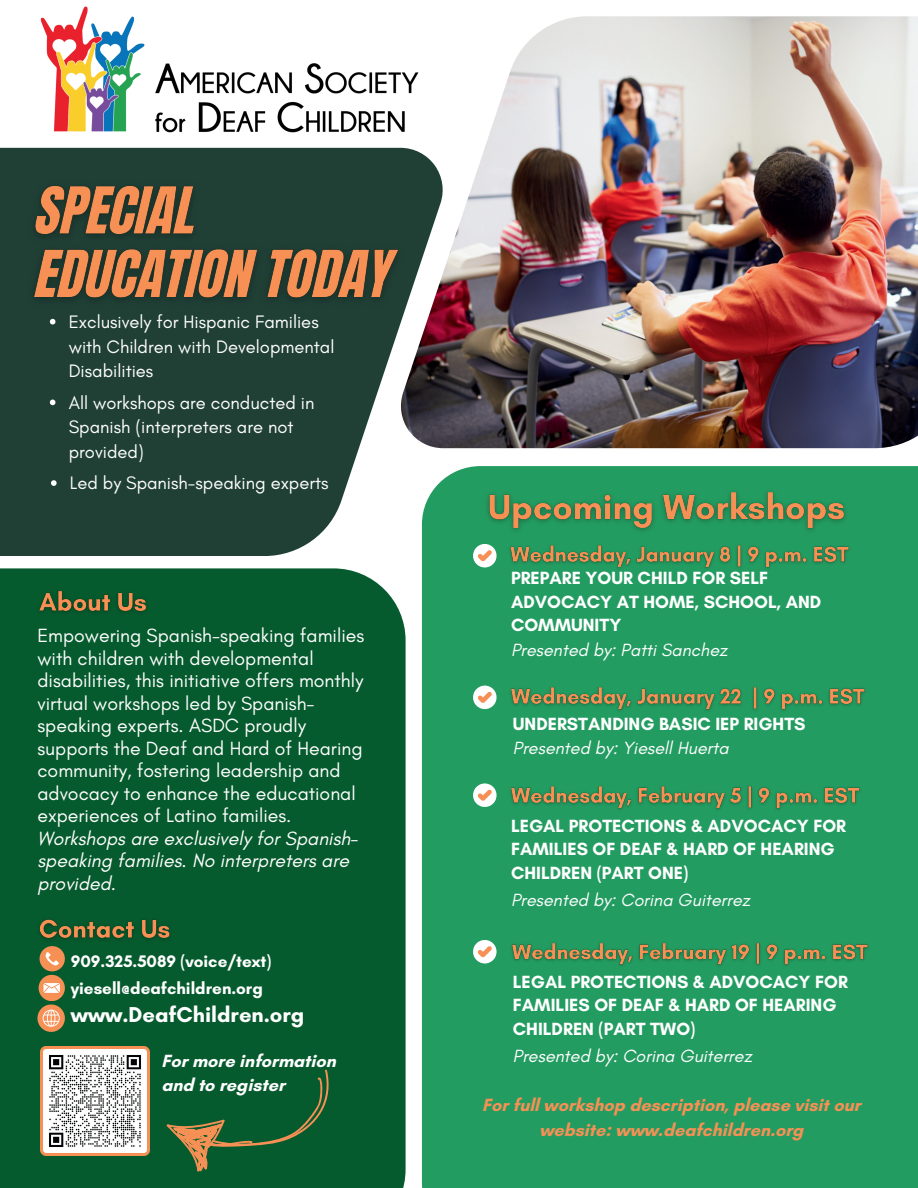
<style>
.page{position:relative;width:918px;height:1188px;background:#fff}
.page>*{position:absolute;margin:0;border:0;box-sizing:border-box;transform-origin:0 0}
.t1{font:700 21.9px "Glacial Indifference";color:#fff}
.t2{font:19.5px/22.5px "Glacial Indifference";color:#fff}
.t3{font:italic 19.5px/22.5px "Glacial Indifference";color:#fff}
.t4{font:18.45px/24.8px "Glacial Indifference";color:#fff}
.t5{font:700 18px/23.7px "Glacial Indifference";color:#fff}
.t6{font:italic 18px "Glacial Indifference";color:#fff}
.t7{font:700 18px/24.8px "Glacial Indifference";color:#f69055;text-align:center}
.t8{font:700 16.95px "Glacial Indifference";color:#fff}
</style>
<div class="page">
<div style="left:422px;top:466px;width:496px;height:722px;background:#239c61"></div>
<img style="left:401px;top:16px;width:517px;height:432px">
<svg style="left:0;top:148px;width:444px;height:408px;background:#3f5a51"></svg>
<div style="left:0;top:568px;width:406px;height:620px;background:#065b2e"></div>
<img style="left:40px;top:6px;width:382px;height:136px">
<svg style="left:473px;top:544px;width:24px;height:23px"></svg>
<svg style="left:473px;top:686px;width:24px;height:23px"></svg>
<svg style="left:473px;top:783px;width:24px;height:24px"></svg>
<svg style="left:473px;top:940px;width:24px;height:23px"></svg>
<svg style="left:166px;top:1069px;width:164px;height:103px;background:#1e6031"></svg>
<div style="left:40px;top:946px;width:25px;height:25px;background:#f69055;border-radius:50%"></div>
<svg style="left:45px;top:952px;width:14px;height:14px"></svg>
<svg style="left:37px;top:975px;width:27px;height:56px;background:#b89366"></svg>
<img style="left:33px;top:912px;width:145px;height:34px">
<img style="left:505px;top:538px;width:351px;height:36px">
<img style="left:20px;top:172px;width:394px;height:144px">
<img style="left:32px;top:584px;width:121px;height:35px">
<img style="left:481px;top:485px;width:372px;height:55px">
<img style="left:505px;top:681px;width:367px;height:34px">
<img style="left:505px;top:781px;width:360px;height:34px">
<img style="left:507px;top:937px;width:367px;height:34px">
<svg style="left:50px;top:319px;width:5px;height:5px"></svg>
<svg style="left:50px;top:400px;width:5px;height:5px"></svg>
<svg style="left:51px;top:480px;width:6px;height:6px"></svg>
<img style="left:41px;top:1046px;width:109px;height:109px">
<p class="t4" style="left:69px;top:310px;width:267px">Exclusively for Hispanic Families with Children with Developmental<br>Disabilities</p>
<p class="t4" style="left:69px;top:390px;width:247px">All workshops are conducted in<br>Spanish (interpreters are not provided)</p>
<p class="t4" style="left:70px;top:471px;width:260px">Led by Spanish-speaking experts</p>
<p class="t2" style="left:37px;top:625px;width:328px">Empowering Spanish-speaking families with children with developmental disabilities, this initiative offers monthly virtual workshops led by Spanish&shy;speaking experts. ASDC proudly supports the Deaf and Hard of Hearing community, fostering leadership and advocacy to enhance the educational experiences of Latino families.</p>
<p class="t3" style="left:37px;top:827px;width:323px">Workshops are exclusively for Spanish&shy;speaking families. No interpreters are provided.</p>
<p class="t8" style="left:71px;top:951px;width:202px">909.325.5089 (voice/text)</p>
<p class="t1" style="left:71px;top:1001px;width:235px">www.DeafChildren.org</p>
<p class="t8" style="left:71px;top:977px;width:194px">yiesell@deafchildren.org</p>
<p class="t5" style="left:161px;top:1048px;width:176px;line-height:24.8px">For more information and to register</p>
<p class="t5" style="left:511px;top:566px;width:312px">PREPARE YOUR CHILD FOR SELF<br>ADVOCACY AT HOME, SCHOOL, AND<br>COMMUNITY</p>
<p class="t6" style="left:511px;top:640px;width:218px">Presented by: Patti Sanchez</p>
<p class="t5" style="left:513px;top:712px;width:294px">UNDERSTANDING BASIC IEP RIGHTS</p>
<p class="t6" style="left:513px;top:738px;width:217px">Presented by: Yiesell Huerta</p>
<p class="t5" style="left:511px;top:813px;width:337px">LEGAL PROTECTIONS &amp; ADVOCACY FOR<br>FAMILIES OF DEAF &amp; HARD OF HEARING<br>CHILDREN (PART ONE)</p>
<p class="t6" style="left:511px;top:890px;width:241px">Presented by: Corina Guiterrez</p>
<p class="t5" style="left:513px;top:969px;width:337px">LEGAL PROTECTIONS &amp; ADVOCACY FOR<br>FAMILIES OF DEAF &amp; HARD OF HEARING<br>CHILDREN (PART TWO)</p>
<p class="t6" style="left:513px;top:1046px;width:241px">Presented by: Corina Guiterrez</p>
<p class="t7" style="left:482px;top:1092px;width:380px">For full workshop description, please visit our website: www.deafchildren.org</p>
</div>
